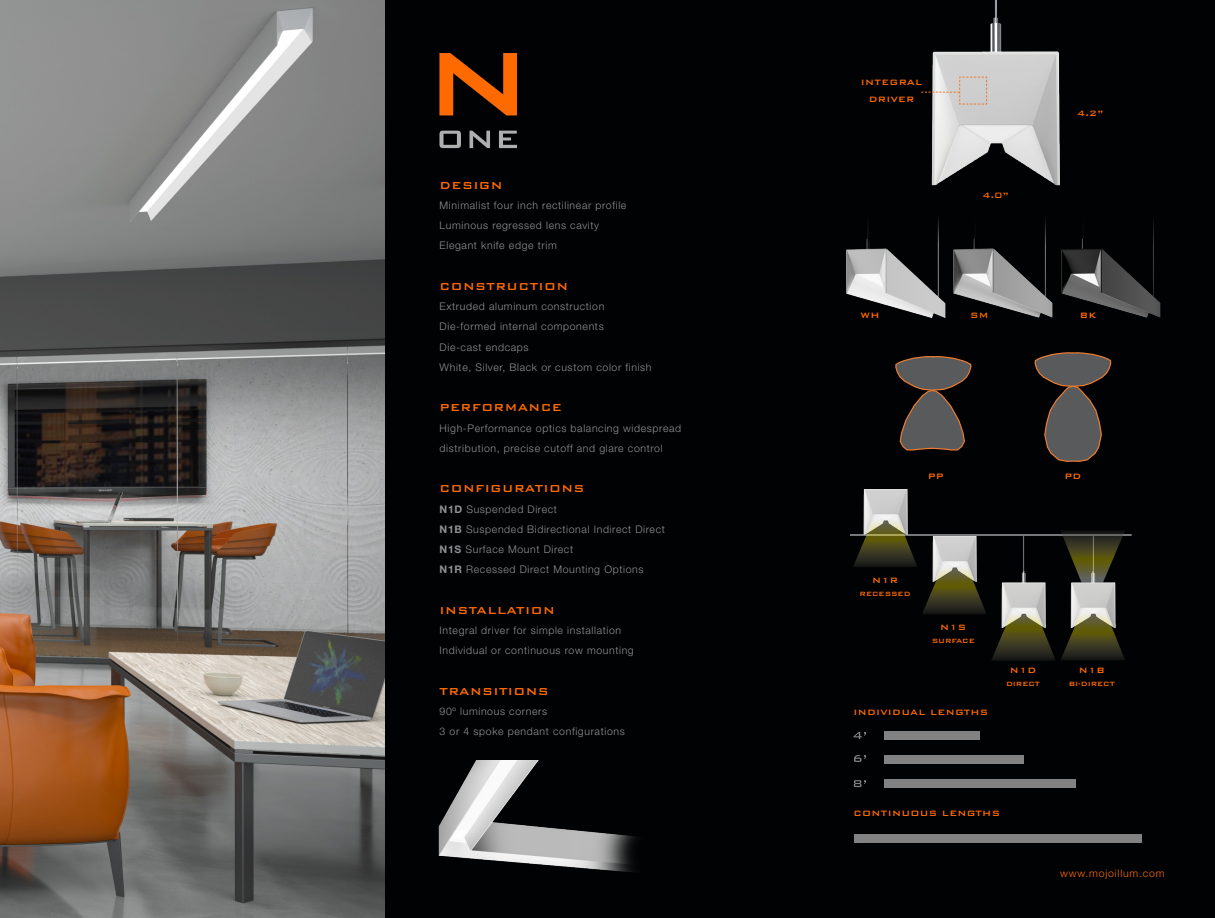
<style>
.page{position:relative;width:1215px;height:918px;background:#010203}
.page>*{position:absolute;margin:0;border:0;box-sizing:border-box;transform-origin:0 0}
.t1{font:500 13.5px "Bank Gothic BT";letter-spacing:.03em;color:#ff6a00}
.t2{font:300 10.5px "Helvetica Neue LT Pro";letter-spacing:.06em;color:#919295}
.t3{font:300 10.5px "Helvetica Neue LT Std";letter-spacing:.08em;color:#ff6a00}
.t4{font:500 10.35px "Bank Gothic BT";letter-spacing:.03em;color:#ff6a00}
.t5{font:500 8.25px "Bank Gothic BT";letter-spacing:-.01em;color:#ff6a00}
.s1{font-weight:700}
</style>
<div class="page">
<div style="left:884px;top:732px;width:96px;height:8px;background:#828282"></div>
<div style="left:854px;top:834px;width:95px;height:8px;background:#828282"></div>
<div style="left:884px;top:755px;width:140px;height:9px;background:#828282"></div>
<div style="left:884px;top:779px;width:192px;height:8px;background:#828282"></div>
<div style="left:950px;top:834px;width:192px;height:8px;background:#828282"></div>
<svg style="left:854px;top:732px;width:12px;height:7px"></svg>
<svg style="left:854px;top:755px;width:12px;height:7px"></svg>
<svg style="left:854px;top:780px;width:12px;height:7px"></svg>
<svg style="left:895px;top:356px;width:77px;height:95px"></svg>
<svg style="left:1034px;top:352px;width:78px;height:110px"></svg>
<img style="left:931px;top:0;width:129px;height:186px">
<img style="left:846px;top:218px;width:100px;height:100px">
<img style="left:953px;top:219px;width:208px;height:99px">
<hr style="left:850px;top:534px;width:282px;height:2px;background:#919295">
<img style="left:850px;top:489px;width:58px;height:47px">
<svg style="left:853px;top:515px;width:272px;height:146px"></svg>
<img style="left:0;top:0;width:385px;height:918px">
<img style="left:438px;top:761px;width:198px;height:111px">
<svg style="left:921px;top:76px;width:66px;height:29px"></svg>
<svg style="left:440px;top:131px;width:21px;height:17px"></svg>
<svg style="left:470px;top:131px;width:20px;height:17px"></svg>
<svg style="left:499px;top:131px;width:18px;height:17px"></svg>
<svg style="left:440px;top:53px;width:77px;height:62px"></svg>
<p class="t1" style="left:440px;top:178px;width:65px">DESIGN</p>
<p class="t2" style="left:440px;top:199px;width:188px">Minimalist four inch rectilinear profile</p>
<p class="t2" style="left:440px;top:219px;width:161px">Luminous regressed lens cavity</p>
<p class="t2" style="left:440px;top:239px;width:119px">Elegant knife edge trim</p>
<p class="t1" style="left:440px;top:279px;width:130px">CONSTRUCTION</p>
<p class="t2" style="left:440px;top:300px;width:166px">Extruded aluminum construction</p>
<p class="t2" style="left:440px;top:320px;width:166px">Die-formed internal components</p>
<p class="t2" style="left:440px;top:340px;width:90px">Die-cast endcaps</p>
<p class="t2" style="left:440px;top:361px;width:214px">White, Silver, Black or custom color finish</p>
<p class="t1" style="left:440px;top:400px;width:124px">PERFORMANCE</p>
<p class="t2" style="left:440px;top:421px;width:243px">High-Performance optics balancing widespread</p>
<p class="t2" style="left:440px;top:442px;width:225px">distribution, precise cutoff and glare control</p>
<p class="t1" style="left:440px;top:481px;width:146px">CONFIGURATIONS</p>
<p class="t2" style="left:440px;top:502px;width:119px"><span class="s1">N1D</span> Suspended Direct</p>
<p class="t2" style="left:440px;top:523px;width:227px"><span class="s1">N1B</span> Suspended Bidirectional Indirect Direct</p>
<p class="t2" style="left:440px;top:543px;width:135px"><span class="s1">N1S</span> Surface Mount Direct</p>
<p class="t2" style="left:440px;top:563px;width:205px"><span class="s1">N1R</span> Recessed Direct Mounting Options</p>
<p class="t1" style="left:440px;top:603px;width:117px">INSTALLATION</p>
<p class="t2" style="left:440px;top:624px;width:183px">Integral driver for simple installation</p>
<p class="t2" style="left:440px;top:644px;width:196px">Individual or continuous row mounting</p>
<p class="t1" style="left:440px;top:684px;width:111px">TRANSITIONS</p>
<p class="t2" style="left:440px;top:705px;width:109px">90º luminous corners</p>
<p class="t2" style="left:440px;top:725px;width:187px">3 or 4 spoke pendant configurations</p>
<p class="t4" style="left:861px;top:76px;width:63px">INTEGRAL</p>
<p class="t4" style="left:869px;top:94px;width:47px">DRIVER</p>
<p class="t4" style="left:982px;top:189px;width:28px">4.0”</p>
<p class="t4" style="left:1077px;top:108px;width:28px">4.2”</p>
<p class="t4" style="left:861px;top:310px;width:21px">WH</p>
<p class="t4" style="left:970px;top:310px;width:20px">SM</p>
<p class="t4" style="left:1080px;top:310px;width:18px">BK</p>
<p class="t4" style="left:928px;top:471px;width:17px">PP</p>
<p class="t4" style="left:1064px;top:471px;width:18px">PD</p>
<p class="t4" style="left:872px;top:574px;width:27px">N1R</p>
<p class="t5" style="left:860px;top:589px;width:53px">RECESSED</p>
<p class="t4" style="left:940px;top:621px;width:28px">N1S</p>
<p class="t5" style="left:932px;top:636px;width:45px">SURFACE</p>
<p class="t4" style="left:1010px;top:665px;width:28px">N1D</p>
<p class="t5" style="left:1006px;top:680px;width:36px">DIRECT</p>
<p class="t4" style="left:1079px;top:665px;width:27px">N1B</p>
<p class="t5" style="left:1069px;top:680px;width:48px">BI-DIRECT</p>
<p class="t4" style="left:854px;top:706px;width:136px">INDIVIDUAL LENGTHS</p>
<p class="t4" style="left:854px;top:808px;width:148px">CONTINUOUS LENGTHS</p>
<p class="t3" style="left:1060px;top:867px;width:106px">www.mojoillum.com</p>
</div>
